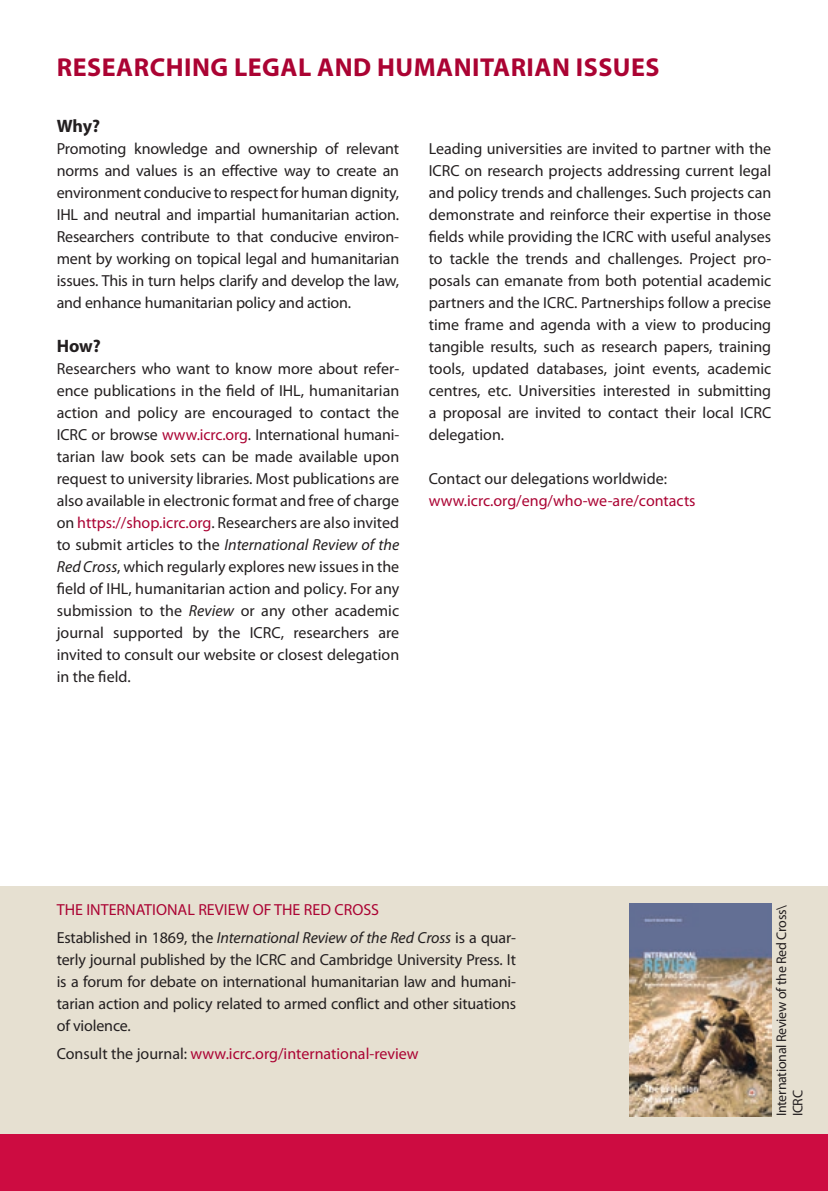
<style>
.page{position:relative;width:828px;height:1191px;background:#fff}
.page>*{position:absolute;margin:0;border:0;box-sizing:border-box;transform-origin:0 0}
.t1{font:700 26px "Myriad Pro";letter-spacing:.02em;color:#ab0333}
.t2{font:700 18px "Myriad Pro";letter-spacing:-.01em;color:#231f20}
.t3{font:16px/22px "Myriad Pro";color:#231f20;text-align:justify}
.t4{font:16px/27.6px "Myriad Pro";color:#ab0333}
.t5{font:14px/16px "Myriad Pro";letter-spacing:-.02em;color:#231f20}
.s1{color:#ab0333}
.s2{font-style:italic}
.s3{color:#231f20}
.s4{font-style:italic;color:#231f20}
</style>
<div class="page">
<div style="left:0;top:1134px;width:828px;height:57px;background:#cd0c41"></div>
<div style="left:0;top:886px;width:828px;height:248px;background:#e6e0d1"></div>
<img style="left:629px;top:903px;width:142px;height:213px">
<h1 class="t1" style="left:57px;top:50px;width:604px">RESEARCHING LEGAL AND HUMANITARIAN ISSUES</h1>
<p class="t2" style="left:57px;top:114px;width:45px">Why?</p>
<p class="t3" style="left:57px;top:137px;width:344px">Promoting knowledge and ownership of relevant norms and values is an effective way to create an environment conducive to respect for human dignity, IHL and neutral and impartial humanitarian action.<br>Researchers contribute to that conducive environ&shy;ment by working on topical legal and humanitarian issues. This in turn helps clarify and develop the law, and enhance humanitarian policy and action.</p>
<p class="t2" style="left:57px;top:334px;width:46px">How?</p>
<p class="t3" style="left:57px;top:357px;width:344px">Researchers who want to know more about refer&shy;ence publications in the field of IHL, humanitarian action and policy are encouraged to contact the ICRC or browse <span class="s1">www.icrc.org</span>. International humani&shy;tarian law book sets can be made available upon request to university libraries. Most publications are also available in electronic format and free of charge on <span class="s1">https://shop.icrc.org</span>. Researchers are also invited to submit articles to the <span class="s2">International Review of the Red Cross</span>, which regularly explores new issues in the field of IHL, humanitarian action and policy. For any submission to the <span class="s2">Review</span> or any other academic journal supported by the ICRC, researchers are invited to consult our website or closest delegation in the field.</p>
<p class="t3" style="left:429px;top:137px;width:344px">Leading universities are invited to partner with the ICRC on research projects addressing current legal and policy trends and challenges. Such projects can demonstrate and reinforce their expertise in those fields while providing the ICRC with useful analyses to tackle the trends and challenges. Project pro&shy;posals can emanate from both potential academic partners and the ICRC. Partnerships follow a precise time frame and agenda with a view to producing tangible results, such as research papers, training tools, updated databases, joint events, academic centres, etc. Universities interested in submitting a proposal are invited to contact their local ICRC delegation.</p>
<p class="t3" style="left:429px;top:467px;width:240px">Contact our delegations worldwide:</p>
<p class="t4" style="left:429px;top:487px;width:268px">www.icrc.org/eng/who-we-are/contacts</p>
<p class="t4" style="left:57px;top:896px;width:461px">THE INTERNATIONAL REVIEW OF THE RED CROSS<br><span class="s3">Established in 1869, the</span> <span class="s4">International Review of the Red Cross</span> <span class="s3">is a quar-</span></p>
<p class="t3" style="left:57px;top:948px;width:461px">terly journal published by the ICRC and Cambridge University Press. It is a forum for debate on international humanitarian law and humani&shy;tarian action and policy related to armed conflict and other situations of violence.</p>
<p class="t4" style="left:57px;top:1039px;width:363px"><span class="s3">Consult the journal:</span> www.icrc.org/international-review</p>
<p class="t5" style="left:773px;top:1116px;width:213px;rotate:-90deg">International Review of the Red Cross\<br>ICRC</p>
</div>
